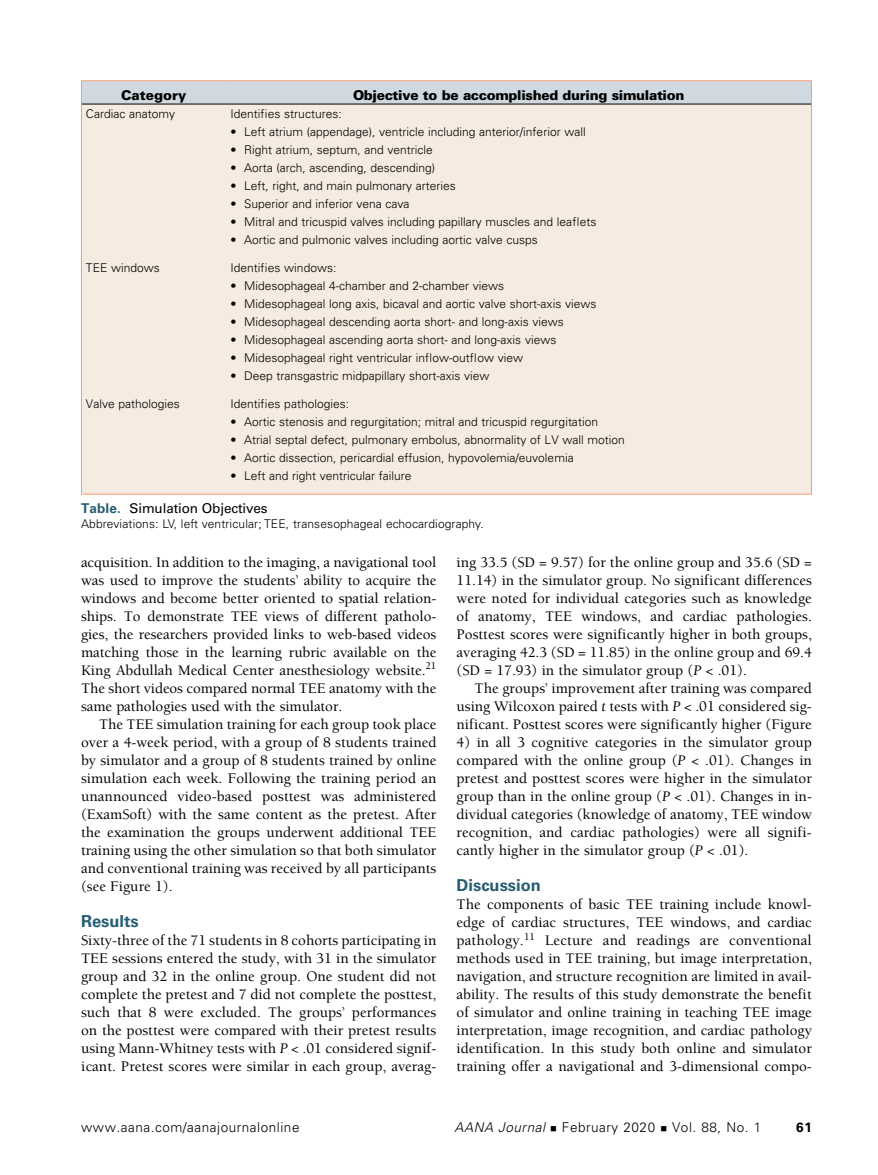
<style>
.page{position:relative;width:878px;height:1175px;background:#fff}
.page>*{position:absolute;margin:0;border:0;box-sizing:border-box;transform-origin:0 0}
.t1{font:700 16.5px "Univers";color:#265d73}
.t2{font:500 15px/18px "Berkeley";color:#000;text-align:justify}
.t3{font:300 13.5px "Univers";letter-spacing:.04em;color:#000}
.t4{font:900 13.5px "Univers";letter-spacing:-.025em;color:#000}
.t5{font:13.5px "Univers";letter-spacing:-.01em;color:#000}
.t6{font:900 13.5px "Univers";color:#000}
.t7{font:700 13.5px "Univers";color:#000}
.t8{font:300 12px "Univers";color:#000}
.s1{font-weight:700;color:#265d73}
.s2{font-weight:400;font-style:italic}
.s3{font-style:italic}
</style>
<div class="page">
<div style="left:82px;top:105px;width:729px;height:289px;background:#f5ebe0"></div>
<div style="left:82px;top:394px;width:729px;height:100px;background:#f5ebe0"></div>
<hr style="left:81px;top:80px;width:145px;height:1px;background:#f49f77">
<hr style="left:226px;top:80px;width:585px;height:1px;background:#f49f77">
<svg style="left:81px;top:81px;width:731px;height:23px;background:#ccd3da"></svg>
<hr style="left:81px;top:104px;width:1px;height:154px;background:#f49f77">
<hr style="left:811px;top:104px;width:1px;height:154px;background:#f49f77">
<hr style="left:81px;top:258px;width:1px;height:136px;background:#f49f77">
<hr style="left:811px;top:258px;width:1px;height:136px;background:#f49f77">
<hr style="left:81px;top:494px;width:145px;height:1px;background:#f49f77">
<hr style="left:226px;top:494px;width:585px;height:1px;background:#f49f77">
<hr style="left:81px;top:394px;width:1px;height:100px;background:#f49f77">
<hr style="left:811px;top:394px;width:1px;height:100px;background:#f49f77">
<hr style="left:82px;top:104px;width:144px;height:1px;background:#000">
<hr style="left:226px;top:104px;width:585px;height:1px;background:#000">
<p class="t6" style="left:121px;top:86px;width:67px">Category</p>
<p class="t4" style="left:353px;top:86px;width:333px">Objective to be accomplished during simulation</p>
<p class="t8" style="left:86px;top:107px;width:91px">Cardiac anatomy</p>
<p class="t8" style="left:230px;top:107px;width:113px">Identifies structures:</p>
<p class="t8" style="left:230px;top:125px;width:356px">• Left atrium (appendage), ventricle including anterior/inferior wall</p>
<p class="t8" style="left:230px;top:143px;width:204px">• Right atrium, septum, and ventricle</p>
<p class="t8" style="left:230px;top:161px;width:206px">• Aorta (arch, ascending, descending)</p>
<p class="t8" style="left:230px;top:179px;width:227px">• Left, right, and main pulmonary arteries</p>
<p class="t8" style="left:230px;top:197px;width:180px">• Superior and inferior vena cava</p>
<p class="t8" style="left:230px;top:215px;width:367px">• Mitral and tricuspid valves including papillary muscles and leaflets</p>
<p class="t8" style="left:230px;top:233px;width:309px">• Aortic and pulmonic valves including aortic valve cusps</p>
<p class="t8" style="left:86px;top:260px;width:75px">TEE windows</p>
<p class="t8" style="left:230px;top:260px;width:107px">Identifies windows:</p>
<p class="t8" style="left:230px;top:278px;width:275px">• Midesophageal 4-chamber and 2-chamber views</p>
<p class="t8" style="left:230px;top:296px;width:367px">• Midesophageal long axis, bicaval and aortic valve short-axis views</p>
<p class="t8" style="left:230px;top:314px;width:334px">• Midesophageal descending aorta short- and long-axis views</p>
<p class="t8" style="left:230px;top:332px;width:327px">• Midesophageal ascending aorta short- and long-axis views</p>
<p class="t8" style="left:230px;top:350px;width:294px">• Midesophageal right ventricular inflow-outflow view</p>
<p class="t8" style="left:230px;top:368px;width:260px">• Deep transgastric midpapillary short-axis view</p>
<p class="t8" style="left:86px;top:396px;width:95px">Valve pathologies</p>
<p class="t8" style="left:230px;top:396px;width:120px">Identifies pathologies:</p>
<p class="t8" style="left:230px;top:414px;width:369px">• Aortic stenosis and regurgitation; mitral and tricuspid regurgitation</p>
<p class="t8" style="left:230px;top:432px;width:395px">• Atrial septal defect, pulmonary embolus, abnormality of LV wall motion</p>
<p class="t8" style="left:230px;top:450px;width:344px">• Aortic dissection, pericardial effusion, hypovolemia/euvolemia</p>
<p class="t8" style="left:230px;top:468px;width:182px">• Left and right ventricular failure</p>
<p class="t5" style="left:81px;top:500px;width:188px"><span class="s1">Table.</span> Simulation Objectives</p>
<p class="t8" style="left:81px;top:517px;width:404px">Abbreviations: LV, left ventricular; TEE, transesophageal echocardiography.</p>
<p class="t2" style="left:81px;top:554px;width:357px">acquisition. In addition to the imaging, a navigational tool was used to improve the students’ ability to acquire the windows and become better oriented to spatial relation&shy;ships. To demonstrate TEE views of different patholo&shy;gies, the researchers provided links to web-based videos matching those in the learning rubric available on the King Abdullah Medical Center anesthesiology website.<sup>21<br></sup>The short videos compared normal TEE anatomy with the same pathologies used with the simulator.</p>
<p class="t2" style="left:81px;top:716px;width:357px;text-indent:18px">The TEE simulation training for each group took place over a 4-week period, with a group of 8 students trained by simulator and a group of 8 students trained by online simulation each week. Following the training period an unannounced video-based posttest was administered (ExamSoft) with the same content as the pretest. After the examination the groups underwent additional TEE training using the other simulation so that both simulator and conventional training was received by all participants (see Figure 1).</p>
<p class="t1" style="left:81px;top:912px;width:59px">Results</p>
<p class="t2" style="left:81px;top:932px;width:357px">Sixty-three of the 71 students in 8 cohorts participating in TEE sessions entered the study, with 31 in the simulator group and 32 in the online group. One student did not complete the pretest and 7 did not complete the posttest, such that 8 were excluded. The groups’ performances on the posttest were compared with their pretest results using Mann-Whitney tests with <span class="s2">P</span> &lt; .01 considered signif&shy;icant. Pretest scores were similar in each group, averag-</p>
<p class="t2" style="left:456px;top:554px;width:357px">ing 33.5 (SD = 9.57) for the online group and 35.6 (SD = 11.14) in the simulator group. No significant differences were noted for individual categories such as knowledge of anatomy, TEE windows, and cardiac pathologies.<br>Posttest scores were significantly higher in both groups, averaging 42.3 (SD = 11.85) in the online group and 69.4 (SD = 17.93) in the simulator group (<span class="s2">P</span> &lt; .01).</p>
<p class="t2" style="left:456px;top:680px;width:357px;text-indent:18px">The groups’ improvement after training was compared using Wilcoxon paired <span class="s2">t</span> tests with <span class="s2">P</span> &lt; .01 considered sig&shy;nificant. Posttest scores were significantly higher (Figure</p>
<p class="t2" style="left:456px;top:734px;width:357px">4) in all 3 cognitive categories in the simulator group compared with the online group (<span class="s2">P</span> &lt; .01). Changes in pretest and posttest scores were higher in the simulator group than in the online group (<span class="s2">P</span> &lt; .01). Changes in in&shy;dividual categories (knowledge of anatomy, TEE window recognition, and cardiac pathologies) were all signifi&shy;cantly higher in the simulator group (<span class="s2">P</span> &lt; .01).</p>
<p class="t1" style="left:456px;top:876px;width:86px">Discussion</p>
<p class="t2" style="left:456px;top:896px;width:357px">The components of basic TEE training include knowl&shy;edge of cardiac structures, TEE windows, and cardiac pathology.<sup>11</sup> Lecture and readings are conventional methods used in TEE training, but image interpretation, navigation, and structure recognition are limited in avail&shy;ability. The results of this study demonstrate the benefit of simulator and online training in teaching TEE image interpretation, image recognition, and cardiac pathology identification. In this study both online and simulator training offer a navigational and 3-dimensional compo-</p>
<p class="t3" style="left:81px;top:1119px;width:220px">www.aana.com/aanajournalonline</p>
<p class="t3" style="left:454px;top:1119px;width:308px"><span class="s3">AANA Journal</span> ■ February 2020 ■ Vol. 88, No. 1</p>
<p class="t7" style="left:796px;top:1119px;width:17px">61</p>
</div>
